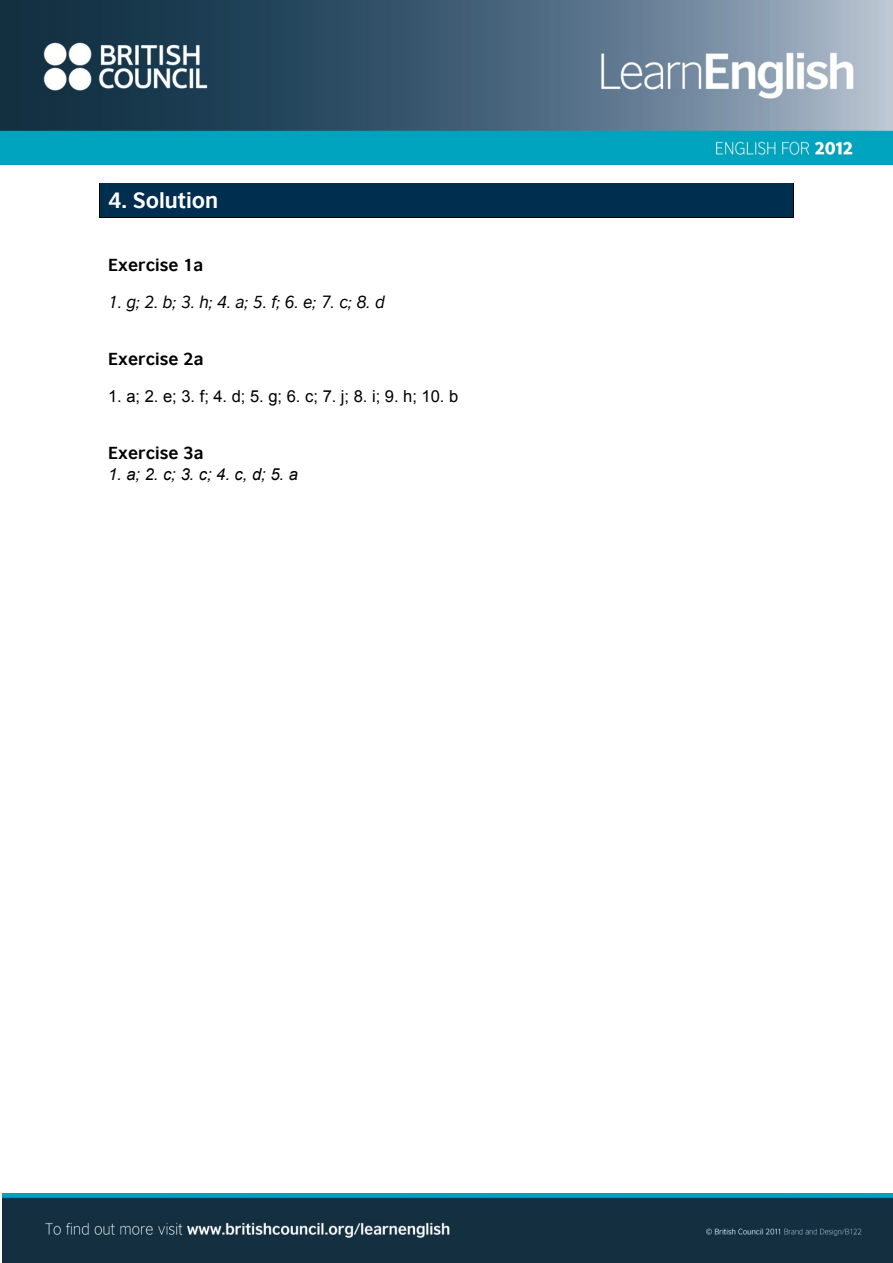
<style>
.page{position:relative;width:893px;height:1263px;background:#fff}
.page>*{position:absolute;margin:0;border:0;box-sizing:border-box;transform-origin:0 0}
.t1{font:700 21px "British Council Sans";color:#fff}
.t2{font:16.5px "Arial";color:#000}
.t3{font:italic 16.5px "British Council Sans";color:#000}
.t4{font:700 16.5px "British Council Sans";color:#000}
.t5{font:italic 16.5px "Arial";color:#000}
</style>
<div class="page">
<img style="left:0;top:0;width:893px;height:164px">
<img style="left:2px;top:1193px;width:891px;height:70px">
<div style="left:100px;top:188px;width:8px;height:25px;background:#002e4f"></div>
<div style="left:785px;top:188px;width:8px;height:25px;background:#002e4f"></div>
<div style="left:108px;top:188px;width:677px;height:25px;background:#002e4f"></div>
<hr style="left:100px;top:183px;width:693px;height:1px;background:#000">
<hr style="left:100px;top:184px;width:693px;height:4px;background:#002e4f">
<hr style="left:100px;top:213px;width:693px;height:4px;background:#002e4f">
<hr style="left:100px;top:217px;width:693px;height:1px;background:#000">
<svg style="left:793px;top:183px;width:1px;height:35px"></svg>
<p class="t1" style="left:108px;top:188px;width:112px">4. Solution</p>
<p class="t4" style="left:108px;top:255px;width:97px">Exercise 1a</p>
<p class="t3" style="left:108px;top:292px;width:278px">1. g; 2. b; 3. h; 4. a; 5. f; 6. e; 7. c; 8. d</p>
<p class="t4" style="left:108px;top:349px;width:97px">Exercise 2a</p>
<p class="t2" style="left:108px;top:387px;width:352px">1. a; 2. e; 3. f; 4. d; 5. g; 6. c; 7. j; 8. i; 9. h; 10. b</p>
<p class="t4" style="left:108px;top:443px;width:97px">Exercise 3a</p>
<p class="t5" style="left:108px;top:465px;width:191px">1. a; 2. c; 3. c; 4. c, d; 5. a</p>
</div>
